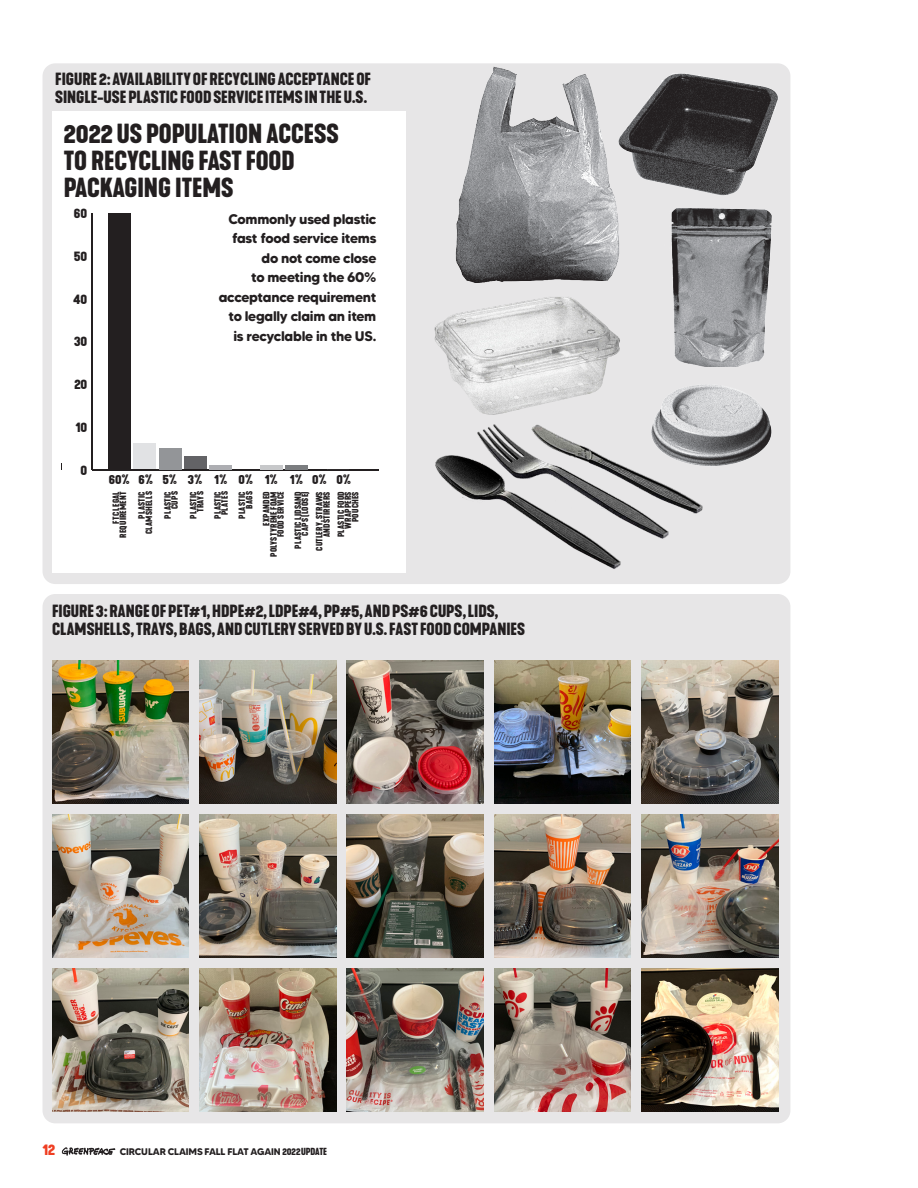
<style>
.page{position:relative;width:918px;height:1188px;background:#fff}
.page>*{position:absolute;margin:0;border:0;box-sizing:border-box;transform-origin:0 0}
.t1{font:700 25.8px/27.3px "Kapra Neue";color:#231f20}
.FIGURE_TITLE{font:700 16.5px/18px "Kapra Neue";color:#231f20}
.t2{font:700 15px "Kapra Neue";color:#ef3e22}
.t3{font:700 13.95px/19.5px "MADE Tommy Soft";letter-spacing:-.02em;color:#231f20;text-align:right}
.t4{font:700 13.5px "Kapra Neue";color:#231f20}
.t5{font:700 12.9px "Kapra Neue";color:#231f20}
.t6{font:700 9.6px "MADE Tommy Soft";letter-spacing:-.015em;color:#231f20}
.t7{font:700 8.55px/7.2px "Kapra Neue";letter-spacing:.03em;color:#231f20;text-align:right}
.s1{font-family:"Kapra Neue"}
</style>
<div class="page">
<div style="left:43px;top:63px;width:747px;height:521px;background:#e7e6e7;border-radius:13px"></div>
<div style="left:43px;top:594px;width:747px;height:529px;background:#e7e6e7;border-radius:13px"></div>
<img style="left:52px;top:660px;width:137px;height:144px">
<img style="left:199px;top:660px;width:137px;height:144px">
<img style="left:347px;top:660px;width:136px;height:144px">
<img style="left:494px;top:660px;width:137px;height:144px">
<img style="left:641px;top:660px;width:137px;height:144px">
<img style="left:52px;top:814px;width:137px;height:144px">
<img style="left:199px;top:814px;width:137px;height:144px">
<img style="left:347px;top:814px;width:136px;height:144px">
<img style="left:494px;top:814px;width:137px;height:144px">
<img style="left:641px;top:814px;width:137px;height:144px">
<img style="left:52px;top:968px;width:137px;height:144px">
<img style="left:199px;top:968px;width:137px;height:144px">
<img style="left:347px;top:968px;width:136px;height:144px">
<img style="left:494px;top:968px;width:137px;height:144px">
<img style="left:641px;top:968px;width:137px;height:144px">
<div style="left:52px;top:111px;width:354px;height:462px;background:#fff"></div>
<hr style="left:92px;top:469px;width:286px;height:1px;background:#231f20">
<hr style="left:91px;top:213px;width:1px;height:257px;background:#231f20">
<svg style="left:305px;top:469px;width:44px;height:1px"></svg>
<hr style="left:94px;top:473px;width:286px;height:1px;background:#fff">
<hr style="left:94px;top:384px;width:286px;height:1px;background:#fff">
<hr style="left:94px;top:342px;width:286px;height:1px;background:#fff">
<hr style="left:94px;top:299px;width:286px;height:1px;background:#fff">
<hr style="left:94px;top:256px;width:286px;height:1px;background:#fff">
<hr style="left:94px;top:213px;width:286px;height:1px;background:#fff">
<hr style="left:285px;top:465px;width:23px;height:4px;background:#7b7d80">
<hr style="left:260px;top:465px;width:23px;height:4px;background:#c7c8ca">
<hr style="left:209px;top:465px;width:23px;height:4px;background:#adaeb2">
<div style="left:184px;top:456px;width:23px;height:13px;background:#636366"></div>
<div style="left:159px;top:448px;width:22px;height:21px;background:#939598"></div>
<div style="left:133px;top:444px;width:23px;height:25px;background:#e1e2e4"></div>
<div style="left:108px;top:213px;width:23px;height:256px;background:#231f20"></div>
<img style="left:434px;top:297px;width:186px;height:116px">
<img style="left:658px;top:385px;width:114px;height:81px">
<img style="left:455px;top:66px;width:165px;height:217px">
<img style="left:435px;top:413px;width:277px;height:156px">
<img style="left:671px;top:224px;width:101px;height:143px">
<img style="left:596px;top:63px;width:193px;height:161px">
<svg style="left:62px;top:1147px;width:53px;height:9px"></svg>
<p class="FIGURE_TITLE" style="left:55px;top:70px;width:317px">FIGURE 2: AVAILABILITY OF RECYCLING ACCEPTANCE OF<br>SINGLE-USE PLASTIC FOOD SERVICE ITEMS IN THE U.S.</p>
<p class="t1" style="left:64px;top:120px;width:277px">2022 US POPULATION ACCESS<br>TO RECYCLING FAST FOOD<br>PACKAGING ITEMS</p>
<p class="t4" style="left:74px;top:204px;width:15px">60</p>
<p class="t4" style="left:74px;top:247px;width:15px">50</p>
<p class="t4" style="left:74px;top:290px;width:15px">40</p>
<p class="t4" style="left:74px;top:333px;width:15px">30</p>
<p class="t4" style="left:74px;top:375px;width:15px">20</p>
<p class="t4" style="left:75px;top:418px;width:13px">10</p>
<p class="t4" style="left:81px;top:461px;width:8px">0</p>
<p class="t3" style="left:219px;top:209px;width:159px">Commonly used plastic fast food service items do not come close<br>to meeting the 60% acceptance requirement to legally claim an item is recyclable in the US.</p>
<p class="t5" style="left:109px;top:471px;width:244px">60% 6% 5% 3% 1% 0% 1% 1% 0% 0%</p>
<p class="t7" style="left:113px;top:538px;width:48px;rotate:-90deg">FTC LEGAL<br>REQUIREMENT</p>
<p class="t7" style="left:138px;top:534px;width:44px;rotate:-90deg">PLASTIC<br>CLAMSHELLS</p>
<p class="t7" style="left:164px;top:519px;width:29px;rotate:-90deg">PLASTIC<br>CUPS</p>
<p class="t7" style="left:190px;top:519px;width:29px;rotate:-90deg">PLASTIC<br>TRAYS</p>
<p class="t7" style="left:214px;top:519px;width:29px;text-align:center;rotate:-90deg">PLASTIC<br>PLATES</p>
<p class="t7" style="left:239px;top:519px;width:29px;rotate:-90deg">PLASTIC<br>BAGS</p>
<p class="t7" style="left:263px;top:557px;width:67px;rotate:-90deg">EXPANDED<br>POLYSTYRENE FOAM<br>FOOD SERVICE</p>
<p class="t7" style="left:295px;top:549px;width:59px;rotate:-90deg">PLASTIC LIDSAND<br>CAPS (LOOSE)</p>
<p class="t7" style="left:316px;top:551px;width:61px;rotate:-90deg">CUTLERY, STRAWS<br>ANDSTIRRERS</p>
<p class="t7" style="left:338px;top:537px;width:47px;rotate:-90deg">PLASTIC FOOD<br>WRAPPERS<br>POUCHES</p>
<p class="FIGURE_TITLE" style="left:52px;top:602px;width:475px">FIGURE 3: RANGE OF PET#1, HDPE#2, LDPE#4, PP#5, AND PS#6 CUPS, LIDS,<br>CLAMSHELLS, TRAYS, BAGS, AND CUTLERY SERVED BY U.S. FAST FOOD COMPANIES</p>
<p class="t2" style="left:43px;top:1140px;width:14px">12</p>
<p class="t6" style="left:120px;top:1146px;width:209px">CIRCULAR CLAIMS FALL FLAT AGAIN <span class="s1">2022 UPDATE</span></p>
</div>
